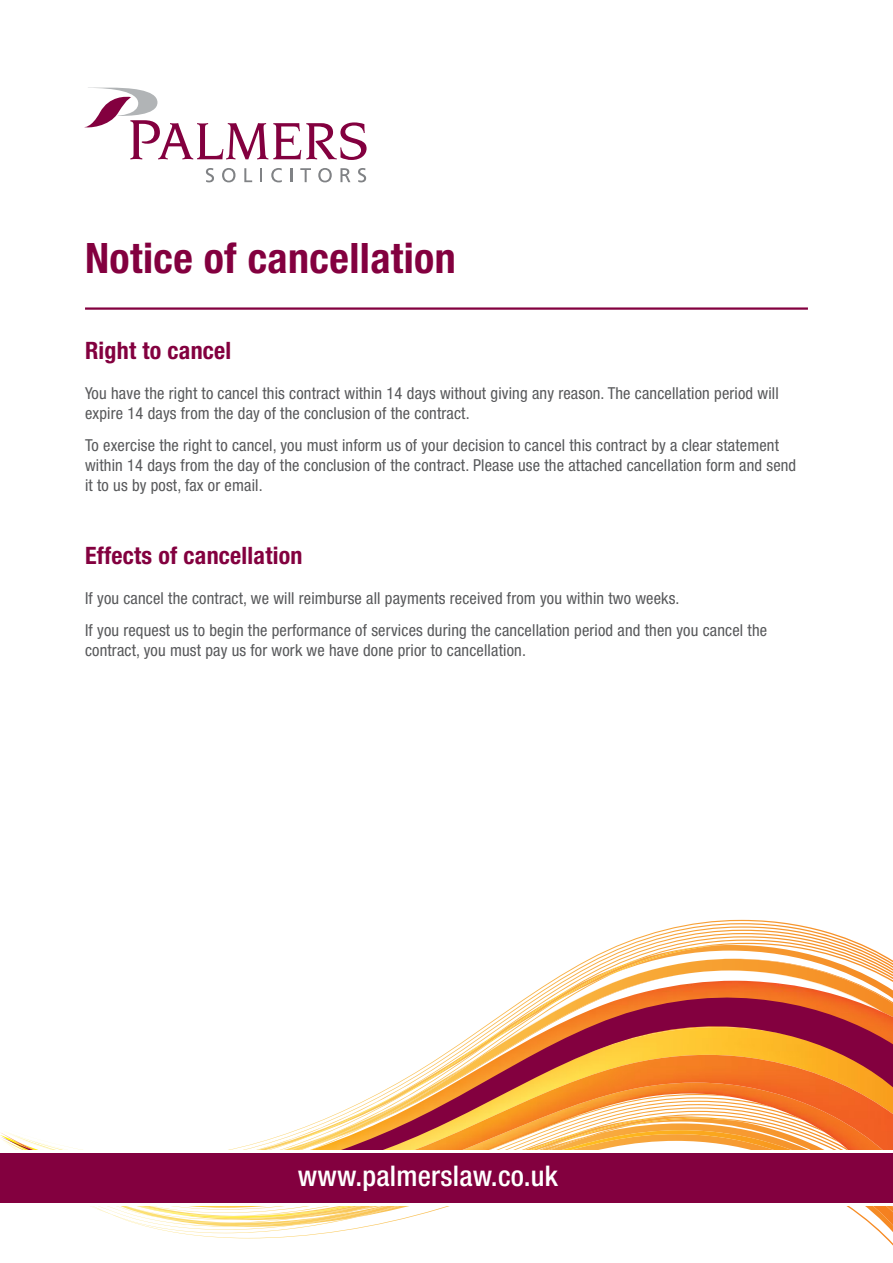
<style>
.page{position:relative;width:893px;height:1263px;background:#fff}
.page>*{position:absolute;margin:0;border:0;box-sizing:border-box;transform-origin:0 0}
.t1{font:700 condensed 42px "Helvetica Neue";letter-spacing:.01em;color:#83003f}
.t2{font:500 condensed 28.5px "Helvetica Neue";letter-spacing:.01em;color:#fff}
.t3{font:700 condensed 24px "Helvetica Neue";letter-spacing:.01em;color:#83003f}
.t4{font:condensed 16.5px/19.8px "Helvetica Neue";letter-spacing:.01em;color:#58595b}
</style>
<div class="page">
<svg style="left:123px;top:1216px;width:744px;height:17px"></svg>
<img style="left:416px;top:1206px;width:477px;height:9px">
<img style="left:280px;top:1216px;width:42px;height:2px">
<img style="left:280px;top:1208px;width:121px;height:8px">
<svg style="left:619px;top:920px;width:244px;height:25px"></svg>
<svg style="left:718px;top:945px;width:175px;height:49px"></svg>
<img style="left:539px;top:958px;width:106px;height:36px">
<img style="left:598px;top:945px;width:120px;height:35px">
<svg style="left:739px;top:981px;width:45px;height:3px"></svg>
<img style="left:591px;top:981px;width:148px;height:13px">
<img style="left:587px;top:991px;width:60px;height:3px">
<svg style="left:95px;top:1208px;width:185px;height:11px"></svg>
<img style="left:90px;top:1206px;width:659px;height:2px">
<svg style="left:0;top:994px;width:893px;height:156px"></svg>
<div style="left:0;top:1152px;width:893px;height:52px;background:#83003f"></div>
<hr style="left:0;top:1150px;width:893px;height:3px;background:#fff">
<hr style="left:0;top:1203px;width:893px;height:2px;background:#fff">
<svg style="left:206px;top:168px;width:8px;height:14px"></svg>
<svg style="left:222px;top:168px;width:13px;height:14px"></svg>
<svg style="left:244px;top:168px;width:8px;height:14px"></svg>
<svg style="left:260px;top:168px;width:2px;height:14px"></svg>
<svg style="left:271px;top:168px;width:11px;height:14px"></svg>
<svg style="left:290px;top:168px;width:2px;height:14px"></svg>
<svg style="left:300px;top:168px;width:11px;height:14px"></svg>
<svg style="left:318px;top:168px;width:14px;height:14px"></svg>
<svg style="left:340px;top:168px;width:10px;height:14px"></svg>
<svg style="left:358px;top:168px;width:8px;height:14px"></svg>
<svg style="left:84px;top:88px;width:283px;height:72px"></svg>
<hr style="left:85px;top:307px;width:723px;height:3px;background:#83003f">
<h1 class="t1" style="left:85px;top:232px;width:372px">Notice of cancellation</h1>
<h3 class="t3" style="left:85px;top:336px;width:148px">Right to cancel</h3>
<p class="t4" style="left:85px;top:383px;width:695px">You have the right to cancel this contract within 14 days without giving any reason. The cancellation period will expire 14 days from the day of the conclusion of the contract.</p>
<p class="t4" style="left:85px;top:435px;width:713px">To exercise the right to cancel, you must inform us of your decision to cancel this contract by a clear statement within 14 days from the day of the conclusion of the contract. Please use the attached cancellation form and send it to us by post, fax or email.</p>
<h3 class="t3" style="left:85px;top:541px;width:219px">Effects of cancellation</h3>
<p class="t4" style="left:85px;top:581px;width:684px;line-height:32.5px">If you cancel the contract, we will reimburse all payments received from you within two weeks.<br>If you request us to begin the performance of services during the cancellation period and then you cancel the</p>
<p class="t4" style="left:85px;top:640px;width:442px">contract, you must pay us for work we have done prior to cancellation.</p>
<h2 class="t2" style="left:298px;top:1159px;width:262px">www.palmerslaw.co.uk</h2>
</div>
